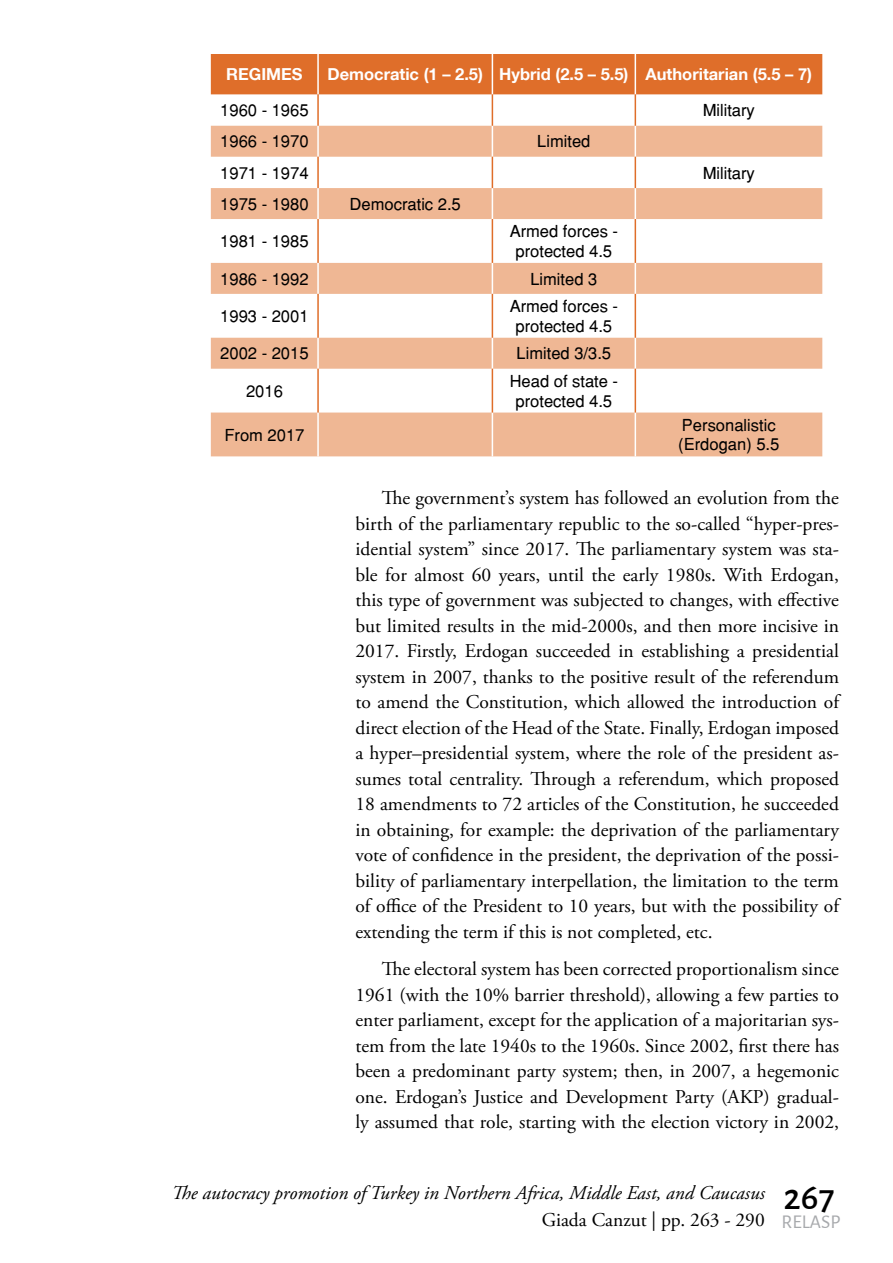
<style>
.page{position:relative;width:893px;height:1263px;background:#fff}
.page>*{position:absolute;margin:0;border:0;box-sizing:border-box;transform-origin:0 0}
.t1{font:500 37.5px "Alegreya Sans";color:#000}
.Cuerpo_Texto{font:19.5px/25.5px "Adobe Garamond Pro";color:#000;text-align:justify}
.t2{font:italic 19.5px "Adobe Garamond Pro";color:#000}
.t3{font:19.5px "Alegreya Sans";color:#a7a9ac}
.t4{font:16.5px/19.5px "Helvetica";color:#000;text-align:center}
.t5{font:700 16.5px "Helvetica Neue";color:#fff}
</style>
<div class="page">
<div style="left:211px;top:54px;width:611px;height:40px;background:#df6e2a"></div>
<svg style="left:211px;top:126px;width:611px;height:330px"></svg>
<hr style="left:317px;top:54px;width:2px;height:40px;background:#fff">
<hr style="left:492px;top:54px;width:1px;height:40px;background:#fff">
<hr style="left:635px;top:54px;width:1px;height:40px;background:#fff">
<hr style="left:317px;top:413px;width:2px;height:43px;background:#fff">
<hr style="left:492px;top:413px;width:1px;height:43px;background:#fff">
<hr style="left:635px;top:413px;width:1px;height:43px;background:#fff">
<hr style="left:317px;top:126px;width:2px;height:31px;background:#fff">
<hr style="left:492px;top:126px;width:1px;height:31px;background:#fff">
<hr style="left:635px;top:126px;width:1px;height:31px;background:#fff">
<hr style="left:317px;top:188px;width:2px;height:31px;background:#fff">
<hr style="left:492px;top:188px;width:1px;height:31px;background:#fff">
<hr style="left:635px;top:188px;width:1px;height:31px;background:#fff">
<hr style="left:317px;top:263px;width:2px;height:31px;background:#fff">
<hr style="left:492px;top:263px;width:1px;height:31px;background:#fff">
<hr style="left:635px;top:263px;width:1px;height:31px;background:#fff">
<hr style="left:317px;top:338px;width:2px;height:31px;background:#fff">
<hr style="left:492px;top:338px;width:1px;height:31px;background:#fff">
<hr style="left:635px;top:338px;width:1px;height:31px;background:#fff">
<hr style="left:317px;top:94px;width:2px;height:32px;background:#df6e2a">
<hr style="left:492px;top:94px;width:1px;height:32px;background:#df6e2a">
<hr style="left:635px;top:94px;width:1px;height:32px;background:#df6e2a">
<hr style="left:317px;top:157px;width:2px;height:31px;background:#df6e2a">
<hr style="left:492px;top:157px;width:1px;height:31px;background:#df6e2a">
<hr style="left:635px;top:157px;width:1px;height:31px;background:#df6e2a">
<hr style="left:317px;top:219px;width:2px;height:44px;background:#df6e2a">
<hr style="left:492px;top:219px;width:1px;height:44px;background:#df6e2a">
<hr style="left:635px;top:219px;width:1px;height:44px;background:#df6e2a">
<hr style="left:317px;top:294px;width:2px;height:44px;background:#df6e2a">
<hr style="left:492px;top:294px;width:1px;height:44px;background:#df6e2a">
<hr style="left:635px;top:294px;width:1px;height:44px;background:#df6e2a">
<hr style="left:317px;top:369px;width:2px;height:44px;background:#df6e2a">
<hr style="left:492px;top:369px;width:1px;height:44px;background:#df6e2a">
<hr style="left:635px;top:369px;width:1px;height:44px;background:#df6e2a">
<p class="t5" style="left:226px;top:64px;width:78px">REGIMES</p>
<p class="t5" style="left:327px;top:64px;width:157px">Democratic (1 – 2.5)</p>
<p class="t5" style="left:499px;top:64px;width:131px">Hybrid (2.5 – 5.5)</p>
<p class="t5" style="left:646px;top:64px;width:168px">Authoritarian (5.5 – 7)</p>
<p class="t4" style="left:220px;top:100px;width:90px">1960 - 1965</p>
<p class="t4" style="left:703px;top:100px;width:54px">Military</p>
<p class="t4" style="left:220px;top:132px;width:90px">1966 - 1970</p>
<p class="t4" style="left:537px;top:132px;width:55px">Limited</p>
<p class="t4" style="left:220px;top:163px;width:90px">1971 - 1974</p>
<p class="t4" style="left:703px;top:163px;width:54px">Military</p>
<p class="t4" style="left:220px;top:194px;width:90px">1975 - 1980</p>
<p class="t4" style="left:350px;top:194px;width:113px">Democratic 2.5</p>
<p class="t4" style="left:220px;top:231px;width:90px">1981 - 1985</p>
<p class="t4" style="left:510px;top:222px;width:110px">Armed forces - protected 4.5</p>
<p class="t4" style="left:220px;top:269px;width:90px">1986 - 1992</p>
<p class="t4" style="left:530px;top:269px;width:69px">Limited 3</p>
<p class="t4" style="left:220px;top:306px;width:90px">1993 - 2001</p>
<p class="t4" style="left:510px;top:296px;width:110px">Armed forces - protected 4.5</p>
<p class="t4" style="left:220px;top:344px;width:90px">2002 - 2015</p>
<p class="t4" style="left:517px;top:344px;width:96px">Limited 3/3.5</p>
<p class="t4" style="left:246px;top:381px;width:38px">2016</p>
<p class="t4" style="left:510px;top:371px;width:110px">Head of state - protected 4.5</p>
<p class="t4" style="left:224px;top:425px;width:82px">From 2017</p>
<p class="t4" style="left:682px;top:415px;width:95px">Personalistic</p>
<p class="t4" style="left:678px;top:435px;width:103px">(Erdogan) 5.5</p>
<p class="Cuerpo_Texto" style="left:355px;top:486px;width:485px;text-indent:26px">The government’s system has followed an evolution from the birth of the parliamentary republic to the so-called “hyper-pres&shy;idential system” since 2017. The parliamentary system was sta&shy;ble for almost 60 years, until the early 1980s. With Erdogan, this type of government was subjected to changes, with effective but limited results in the mid-2000s, and then more incisive in 2017. Firstly, Erdogan succeeded in establishing a presidential system in 2007, thanks to the positive result of the referendum to amend the Constitution, which allowed the introduction of direct election of the Head of the State. Finally, Erdogan imposed a hyper–presidential system, where the role of the president as&shy;sumes total centrality. Through a referendum, which proposed 18 amendments to 72 articles of the Constitution, he succeeded in obtaining, for example: the deprivation of the parliamentary vote of confidence in the president, the deprivation of the possi&shy;bility of parliamentary interpellation, the limitation to the term of office of the President to 10 years, but with the possibility of extending the term if this is not completed, etc.</p>
<p class="Cuerpo_Texto" style="left:355px;top:957px;width:485px;text-indent:26px">The electoral system has been corrected proportionalism since 1961 (with the 10% barrier threshold), allowing a few parties to enter parliament, except for the application of a majoritarian sys&shy;tem from the late 1940s to the 1960s. Since 2002, first there has been a predominant party system; then, in 2007, a hegemonic one. Erdogan’s Justice and Development Party (AKP) gradual&shy;ly assumed that role, starting with the election victory in 2002,</p>
<p class="t2" style="left:171px;top:1181px;width:595px">The autocracy promotion of Turkey in Northern Africa, Middle East, and Caucasus</p>
<p class="Cuerpo_Texto" style="left:542px;top:1208px;width:225px">Giada Canzut | pp. 263 - 290</p>
<h1 class="t1" style="left:784px;top:1170px;width:53px">267</h1>
<p class="t3" style="left:781px;top:1209px;width:60px">RELASP</p>
</div>
